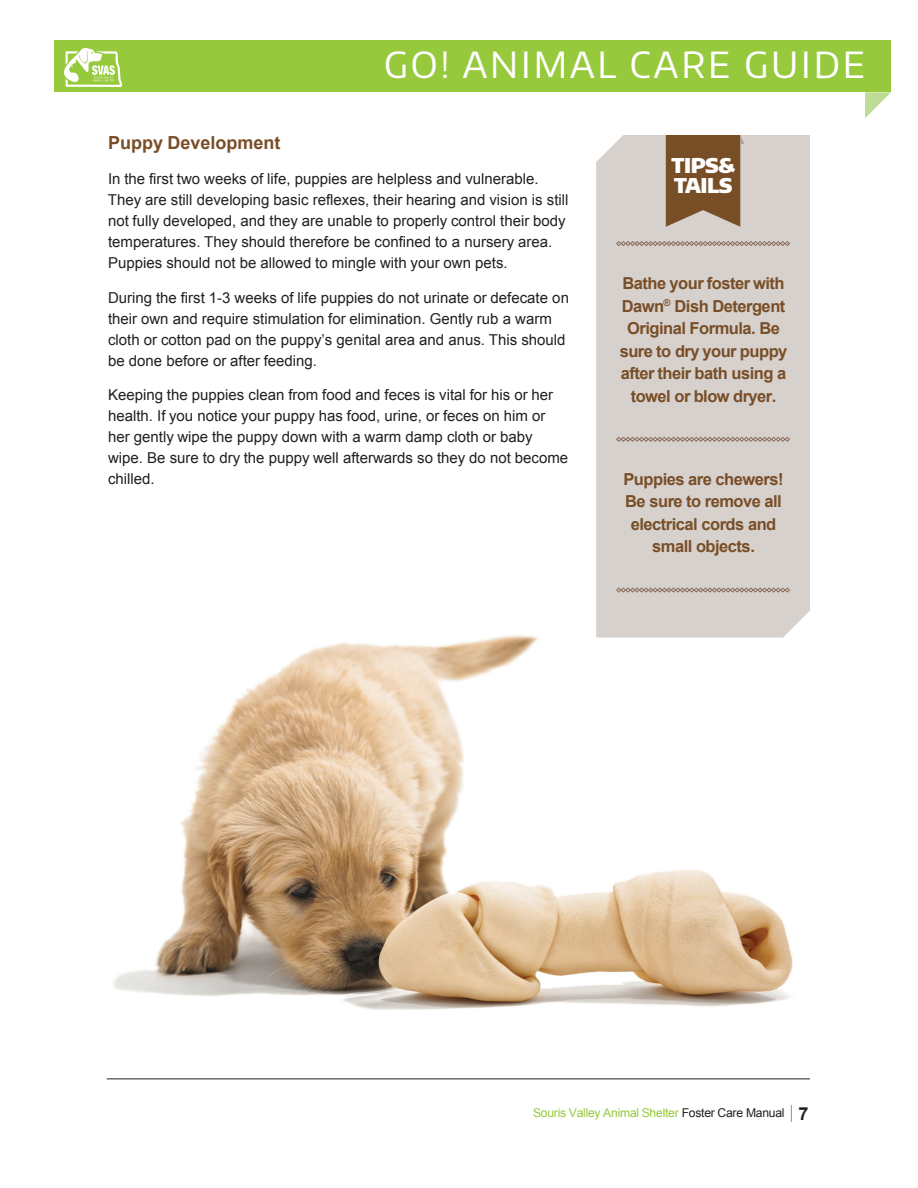
<style>
.page{position:relative;width:918px;height:1188px;background:#fff}
.page>*{position:absolute;margin:0;border:0;box-sizing:border-box;transform-origin:0 0}
.t1{font:36px "Encode Sans";letter-spacing:.08em;color:#fff}
.t2{font:900 20.4px/19.2px "Encode Sans";letter-spacing:-.03em;color:#fff}
.t3{font:700 18px "Arial";color:#784e27}
.t4{font:700 16.5px/22.5px "Arial";letter-spacing:-.03em;color:#784e27;text-align:center}
.t5{font:15px/21px "Arial";color:#231f20}
.t6{font:12.15px "Arial";letter-spacing:-.02em;color:#96c93c}
.s1{color:#231f20}
.s2{font-size:18.15px;color:#231f20}
.s3{font-weight:700;font-size:18px;color:#231f20}
</style>
<div class="page">
<img style="left:113px;top:635px;width:680px;height:375px">
<div style="left:54px;top:40px;width:837px;height:52px;background:#96c93c"></div>
<svg style="left:865px;top:92px;width:26px;height:26px"></svg>
<div style="left:596px;top:135px;width:214px;height:503px;background:#d7d1cd"></div>
<svg style="left:616px;top:241px;width:174px;height:5px"></svg>
<svg style="left:616px;top:437px;width:174px;height:5px"></svg>
<svg style="left:616px;top:588px;width:174px;height:5px"></svg>
<svg style="left:666px;top:135px;width:78px;height:92px;background:#845f3d"></svg>
<hr style="left:107px;top:1078px;width:703px;height:1px;background:#231f20">
<img style="left:64px;top:48px;width:58px;height:38px">
<h1 class="t1" style="left:384px;top:40px;width:483px">GO! ANIMAL CARE GUIDE</h1>
<p class="t3" style="left:108px;top:131px;width:174px">Puppy Development</p>
<p class="t5" style="left:108px;top:169px;width:462px">In the first two weeks of life, puppies are helpless and vulnerable.<br>They are still developing basic reflexes, their hearing and vision is still not fully developed, and they are unable to properly control their body temperatures. They should therefore be confined to a nursery area.<br>Puppies should not be allowed to mingle with your own pets.</p>
<p class="t5" style="left:108px;top:287px;width:463px">During the first 1-3 weeks of life puppies do not urinate or defecate on their own and require stimulation for elimination. Gently rub a warm cloth or cotton pad on the puppy’s genital area and anus. This should be done before or after feeding.</p>
<p class="t5" style="left:108px;top:385px;width:462px">Keeping the puppies clean from food and feces is vital for his or her health. If you notice your puppy has food, urine, or feces on him or her gently wipe the puppy down with a warm damp cloth or baby wipe. Be sure to dry the puppy well afterwards so they do not become chilled.</p>
<h2 class="t2" style="left:671px;top:155px;width:65px">TIPS&amp;<br>TAILS</h2>
<p class="t4" style="left:620px;top:273px;width:169px">Bathe your foster with<br>Dawn<sup>®</sup> Dish Detergent<br>Original Formula. Be sure to dry your puppy after their bath using a towel or blow dryer.</p>
<p class="t4" style="left:623px;top:468px;width:162px">Puppies are chewers!<br>Be sure to remove all electrical cords and small objects.</p>
<p class="t6" style="left:533px;top:1104px;width:277px">Souris Valley Animal Shelter <span class="s1">Foster Care Manual</span> <span class="s2">|</span> <span class="s3">7</span></p>
</div>
